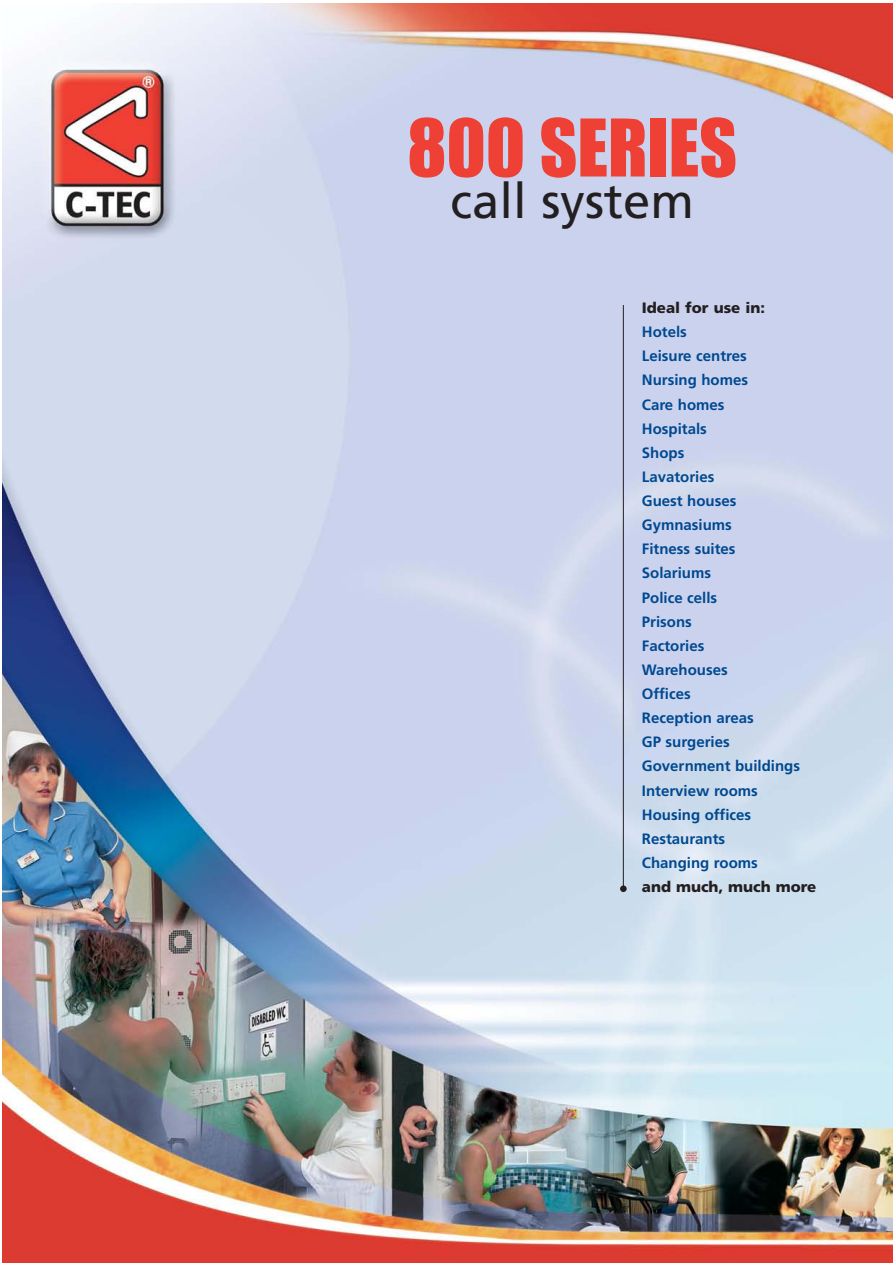
<style>
.page{position:relative;width:893px;height:1263px;background:#fff}
.page>*{position:absolute;margin:0;border:0;box-sizing:border-box;transform-origin:0 0}
.t1{font:73.35px "Impact";color:#ef4035}
.t2{font:48.9px "Frutiger";color:#231f20}
.t3{font:700 15px/24.2px "Frutiger";color:#004990}
.t4{font:900 15px "Frutiger";color:#231f20}
</style>
<div class="page">
<img style="left:2px;top:3px;width:890px;height:1260px">
<hr style="left:623px;top:305px;width:1px;height:582px;background:#231f20">
<div style="left:620px;top:885px;width:6px;height:7px;background:#231f20;border-radius:50%"></div>
<h1 class="t1" style="left:407px;top:124px;width:331px">800 SERIES</h1>
<h2 class="t2" style="left:450px;top:181px;width:245px">call system</h2>
<p class="t4" style="left:642px;top:302px;width:125px">Ideal for use in:</p>
<p class="t3" style="left:642px;top:321px;width:160px">Hotels<br>Leisure centres<br>Nursing homes<br>Care homes<br>Hospitals<br>Shops<br>Lavatories<br>Guest houses<br>Gymnasiums<br>Fitness suites<br>Solariums<br>Police cells<br>Prisons<br>Factories<br>Warehouses<br>Offices<br>Reception areas<br>GP surgeries<br>Government buildings<br>Interview rooms<br>Housing offices<br>Restaurants<br>Changing rooms</p>
<p class="t4" style="left:642px;top:881px;width:176px">and much, much more</p>
</div>
